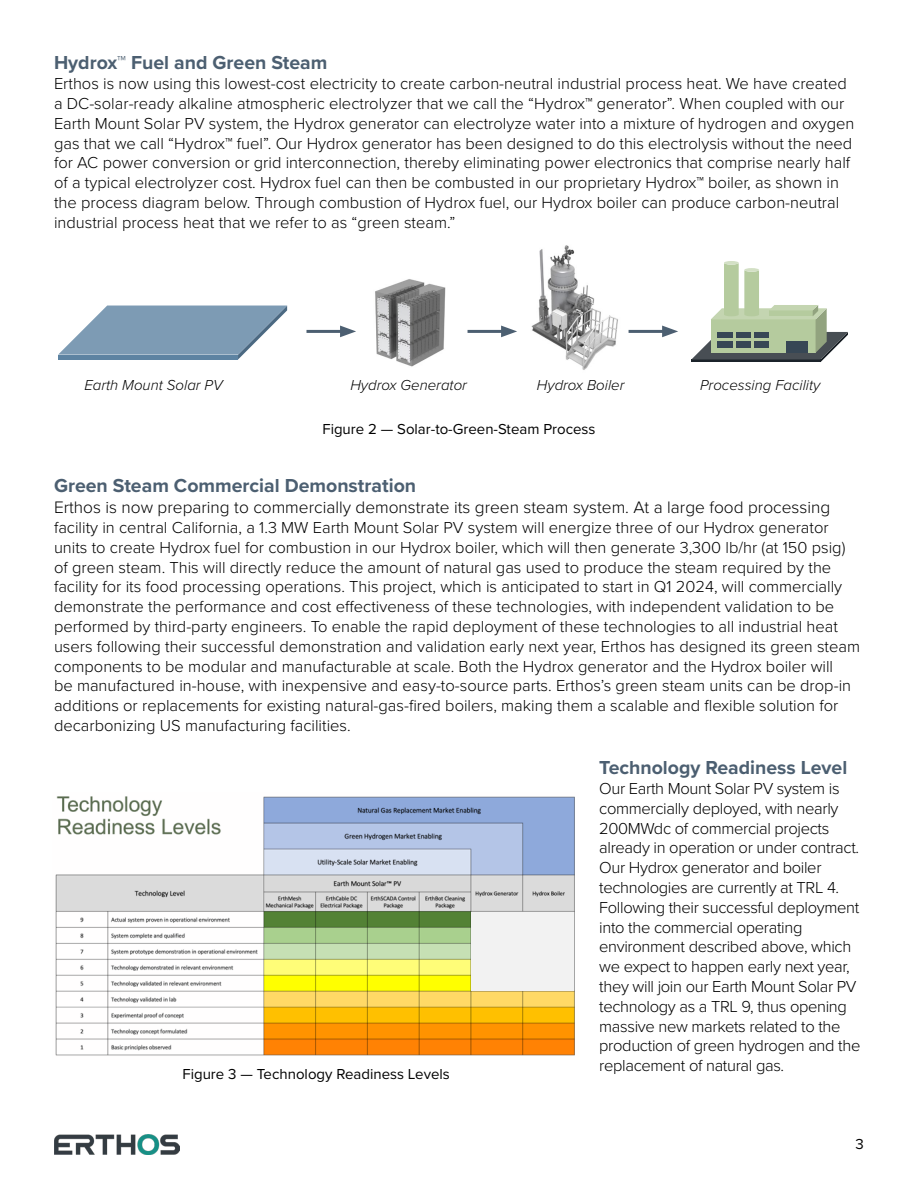
<style>
.page{position:relative;width:918px;height:1188px;background:#fff}
.page>*{position:absolute;margin:0;border:0;box-sizing:border-box;transform-origin:0 0}
.t1{font:700 19.5px "Proxima Nova";color:#4c5f71}
.t2{font:300 17.25px "Proxima Nova";color:#000}
.t3{font:300 16.5px/19.8px "Proxima Nova";color:#000}
.t4{font:300 16.5px/19.8px "Proxima Nova";letter-spacing:-.02em;color:#000}
.t5{font:15px "Proxima Nova";color:#000}
.t6{font:italic 300 15px "Proxima Nova";color:#000}
</style>
<div class="page">
<img style="left:54px;top:1134px;width:125px;height:20px">
<img style="left:327px;top:279px;width:119px;height:88px">
<img style="left:467px;top:245px;width:196px;height:125px">
<svg style="left:58px;top:306px;width:229px;height:54px"></svg>
<hr style="left:306px;top:330px;width:40px;height:3px;background:#4c5f71">
<svg style="left:340px;top:326px;width:16px;height:11px"></svg>
<hr style="left:468px;top:330px;width:39px;height:3px;background:#4c5f71">
<svg style="left:501px;top:326px;width:16px;height:11px"></svg>
<hr style="left:629px;top:330px;width:39px;height:3px;background:#4c5f71">
<svg style="left:662px;top:326px;width:16px;height:11px"></svg>
<svg style="left:724px;top:261px;width:15px;height:4px"></svg>
<svg style="left:691px;top:263px;width:157px;height:99px"></svg>
<img style="left:55px;top:796px;width:520px;height:260px">
<div style="left:472px;top:912px;width:102px;height:79px;background:#f2f2f2"></div>
<p class="t1" style="left:54px;top:48px;width:275px">Hydrox™ Fuel and Green Steam</p>
<p class="t3" style="left:54px;top:73px;width:802px">Erthos is now using this lowest-cost electricity to create carbon-neutral industrial process heat. We have created a DC-solar-ready alkaline atmospheric electrolyzer that we call the “Hydrox™ generator”. When coupled with our Earth Mount Solar PV system, the Hydrox generator can electrolyze water into a mixture of hydrogen and oxygen gas that we call “Hydrox™ fuel”. Our Hydrox generator has been designed to do this electrolysis without the need for AC power conversion or grid interconnection, thereby eliminating power electronics that comprise nearly half of a typical electrolyzer cost. Hydrox fuel can then be combusted in our proprietary Hydrox™ boiler, as shown in the process diagram below. Through combustion of Hydrox fuel, our Hydrox boiler can produce carbon-neutral industrial process heat that we refer to as “green steam.”</p>
<p class="t6" style="left:84px;top:374px;width:140px">Earth Mount Solar PV</p>
<p class="t6" style="left:350px;top:374px;width:118px">Hydrox Generator</p>
<p class="t6" style="left:537px;top:374px;width:89px">Hydrox Boiler</p>
<p class="t5" style="left:322px;top:418px;width:275px">Figure 2 — Solar-to-Green-Steam Process</p>
<p class="t6" style="left:700px;top:374px;width:122px">Processing Facility</p>
<p class="t1" style="left:54px;top:471px;width:364px">Green Steam Commercial Demonstration</p>
<p class="t2" style="left:54px;top:494px;width:778px">Erthos is now preparing to commercially demonstrate its green steam system. At a large food processing</p>
<p class="t3" style="left:54px;top:517px;width:808px">facility in central California, a 1.3 MW Earth Mount Solar PV system will energize three of our Hydrox generator units to create Hydrox fuel for combustion in our Hydrox boiler, which will then generate 3,300 lb/hr (at 150 psig) of green steam. This will directly reduce the amount of natural gas used to produce the steam required by the facility for its food processing operations. This project, which is anticipated to start in Q1 2024, will commercially demonstrate the performance and cost effectiveness of these technologies, with independent validation to be performed by third-party engineers. To enable the rapid deployment of these technologies to all industrial heat users following their successful demonstration and validation early next year, Erthos has designed its green steam components to be modular and manufacturable at scale. Both the Hydrox generator and the Hydrox boiler will<br>be manufactured in-house, with inexpensive and easy-to-source parts. Erthos’s green steam units can be drop-in additions or replacements for existing natural-gas-fired boilers, making them a scalable and flexible solution for decarbonizing US manufacturing facilities.</p>
<p class="t1" style="left:599px;top:753px;width:250px">Technology Readiness Level</p>
<p class="t4" style="left:599px;top:778px;width:263px">Our Earth Mount Solar PV system is commercially deployed, with nearly 200MWdc of commercial projects already in operation or under contract.<br>Our Hydrox generator and boiler technologies are currently at TRL 4.<br>Following their successful deployment into the commercial operating environment described above, which we expect to happen early next year, they will join our Earth Mount Solar PV technology as a TRL 9, thus opening massive new markets related to the production of green hydrogen and the replacement of natural gas.</p>
<p class="t5" style="left:182px;top:1063px;width:269px">Figure 3 — Technology Readiness Levels</p>
<p class="t5" style="left:856px;top:1133px;width:10px">3</p>
</div>
